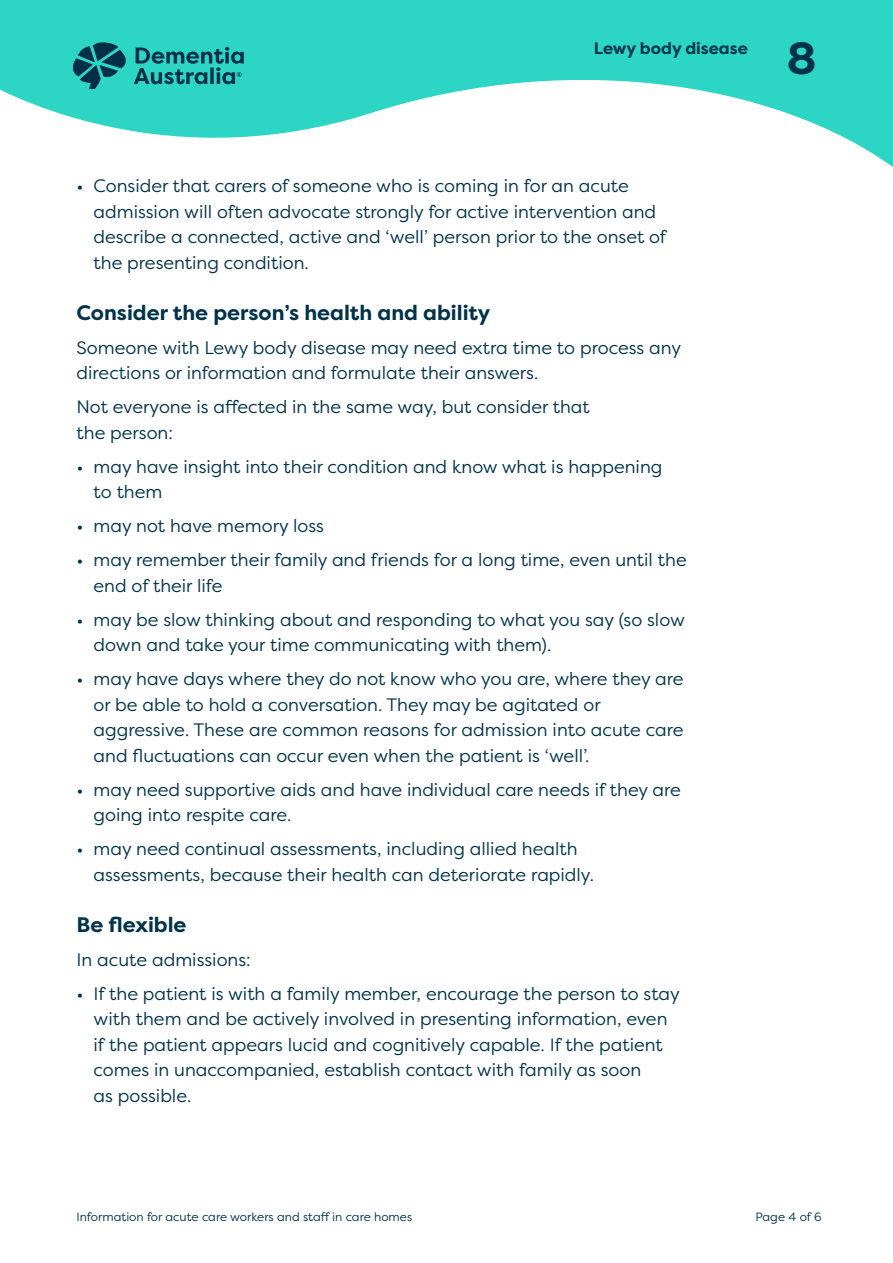
<style>
.page{position:relative;width:893px;height:1263px;background:#fff}
.page>*{position:absolute;margin:0;border:0;box-sizing:border-box;transform-origin:0 0}
.t1{font:700 45px "Filson Pro";color:#00334a}
.t2{font:700 21px "Filson Pro";color:#00334a}
.t3{font:18px/25.5px "Filson Pro";color:#00334a}
.t4{font:700 16.5px "Filson Pro";color:#00334a}
.t5{font:12px "Filson Pro";color:#00334a}
</style>
<div class="page">
<svg style="left:0;top:0;width:893px;height:167px;fill:#2cd5c4"></svg>
<svg style="left:72px;top:41px;width:172px;height:48px;background:#1d9e9a"></svg>
<p class="t4" style="left:594px;top:38px;width:156px">Lewy body disease</p>
<h1 class="t1" style="left:787px;top:30px;width:31px">8</h1>
<p class="t3" style="left:94px;top:173px;width:574px;text-indent:-17px">• Consider that carers of someone who is coming in for an acute admission will often advocate strongly for active intervention and describe a connected, active and ‘well’ person prior to the onset of the presenting condition.</p>
<h2 class="t2" style="left:77px;top:299px;width:415px">Consider the person’s health and ability</h2>
<p class="t3" style="left:77px;top:334px;width:606px">Someone with Lewy body disease may need extra time to process any directions or information and formulate their answers.</p>
<p class="t3" style="left:77px;top:394px;width:515px">Not everyone is affected in the same way, but consider that the person:</p>
<p class="t3" style="left:94px;top:453px;width:570px;text-indent:-17px">• may have insight into their condition and know what is happening to them</p>
<p class="t3" style="left:77px;top:513px;width:249px">• may not have memory loss</p>
<p class="t3" style="left:94px;top:547px;width:595px;text-indent:-17px">• may remember their family and friends for a long time, even until the end of their life</p>
<p class="t3" style="left:94px;top:606px;width:593px;text-indent:-17px">• may be slow thinking about and responding to what you say (so slow down and take your time communicating with them).</p>
<p class="t3" style="left:94px;top:666px;width:591px;text-indent:-17px">• may have days where they do not know who you are, where they are or be able to hold a conversation. They may be agitated or aggressive. These are common reasons for admission into acute care and fluctuations can occur even when the patient is ‘well’.</p>
<p class="t3" style="left:94px;top:776px;width:589px;text-indent:-17px">• may need supportive aids and have individual care needs if they are going into respite care.</p>
<p class="t3" style="left:94px;top:836px;width:502px;text-indent:-17px">• may need continual assessments, including allied health assessments, because their health can deteriorate rapidly.</p>
<h2 class="t2" style="left:77px;top:911px;width:112px">Be flexible</h2>
<p class="t3" style="left:77px;top:946px;width:176px">In acute admissions:</p>
<p class="t3" style="left:94px;top:980px;width:588px;text-indent:-17px">• If the patient is with a family member, encourage the person to stay with them and be actively involved in presenting information, even if the patient appears lucid and cognitively capable. If the patient comes in unaccompanied, establish contact with family as soon<br>as possible.</p>
<p class="t5" style="left:77px;top:1209px;width:337px">Information for acute care workers and staff in care homes</p>
<p class="t5" style="left:755px;top:1209px;width:68px">Page 4 of 6</p>
</div>
